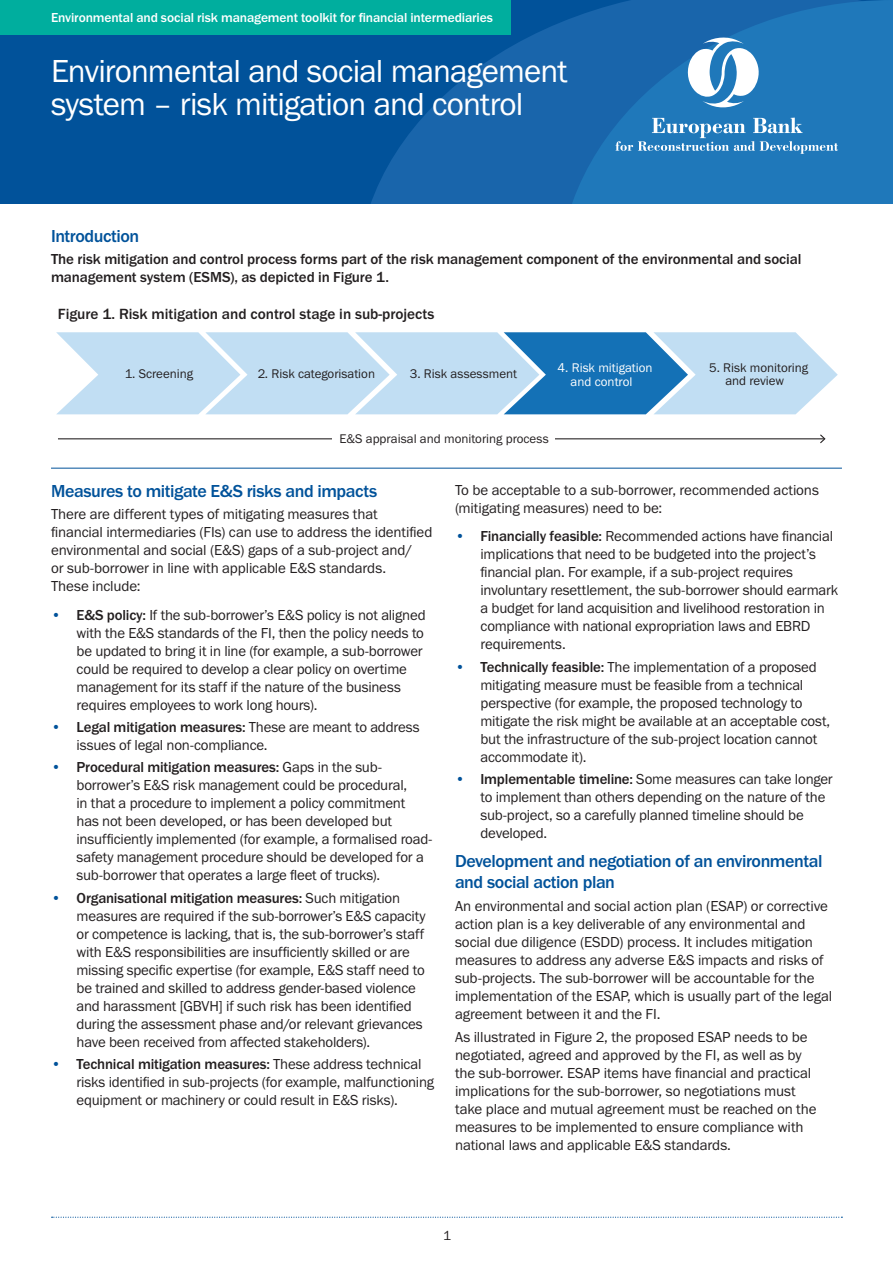
<style>
.page{position:relative;width:893px;height:1263px;background:#fff}
.page>*{position:absolute;margin:0;border:0;box-sizing:border-box;transform-origin:0 0}
.Template_main_document_heading{font:33px/33px "Franklin Gothic URW Boo";letter-spacing:-.025em;color:#fff}
.Level_1_heading_12_14_Medium{font:500 18px/21px "Franklin Gothic URW";letter-spacing:-.025em;color:#01529a}
.t1{font:500 15.3px "Franklin Gothic URW";color:#231f20}
.Body_text_10_12{font:15px/18px "Franklin Gothic URW Boo";letter-spacing:-.015em;color:#231f20}
.Body_text_10_12_space_after{font:15px/18px "Franklin Gothic URW Boo";letter-spacing:-.01em;color:#231f20}
.Body_text_10_12_space_after-2{font:500 15px/18px "Franklin Gothic URW";letter-spacing:-.005em;color:#231f20}
.Top_banner_header_8_16_Med_white{font:500 13.5px "Franklin Gothic URW";letter-spacing:-.01em;color:#fff}
.t2{font:13.5px "Franklin Gothic URW Boo";color:#231f20}
.t3{font:13.05px/13.8px "Franklin Gothic URW Boo";color:#231f20}
.t4{font:13.05px/13.8px "Franklin Gothic URW Boo";color:#fff;text-align:center}
.s1{color:#01529a}
.s2{font-family:"Franklin Gothic URW";font-weight:500}
</style>
<div class="page">
<svg style="left:52px;top:1217px;width:790px;height:1px"></svg>
<div style="left:0;top:0;width:893px;height:204px;background:#01529a"></div>
<svg style="left:357px;top:0;width:201px;height:204px;fill:#1965ab"></svg>
<svg style="left:558px;top:0;width:335px;height:204px;background:#1c70b4"></svg>
<svg style="left:615px;top:118px;width:223px;height:36px;background:#468fc6"></svg>
<svg style="left:686px;top:38px;width:74px;height:71px;background:#81b2d7"></svg>
<div style="left:0;top:0;width:510px;height:34px;background:#00ae9e"></div>
<hr style="left:51px;top:468px;width:791px;height:1px;background:#01529a">
<svg style="left:56px;top:332px;width:782px;height:82px;background:#a7cde9"></svg>
<hr style="left:58px;top:438px;width:766px;height:1px;background:#231f20">
<svg style="left:820px;top:434px;width:5px;height:9px"></svg>
<div style="left:333px;top:428px;width:222px;height:20px;background:#fff"></div>
<p class="Top_banner_header_8_16_Med_white" style="left:51px;top:9px;width:444px">Environmental and social risk management toolkit for financial intermediaries</p>
<p class="Template_main_document_heading" style="left:51px;top:53px;width:518px">Environmental and social management system – risk mitigation and control</p>
<p class="Level_1_heading_12_14_Medium" style="left:51px;top:225px;width:90px">Introduction</p>
<p class="Body_text_10_12_space_after-2" style="left:51px;top:250px;width:752px">The risk mitigation and control process forms part of the risk management component of the environmental and social management system (ESMS), as depicted in Figure 1.</p>
<p class="t1" style="left:58px;top:305px;width:378px">Figure 1. Risk mitigation and control stage in sub-projects</p>
<p class="t3" style="left:125px;top:366px;width:70px">1. Screening</p>
<p class="t3" style="left:258px;top:366px;width:119px">2. Risk categorisation</p>
<p class="t3" style="left:410px;top:366px;width:109px">3. Risk assessment</p>
<p class="t3" style="left:725px;top:360px;width:84px;text-indent:-16px">5. Risk monitoring and review</p>
<p class="t4" style="left:558px;top:360px;width:97px">4. Risk mitigation and control</p>
<p class="t3" style="left:339px;top:431px;width:211px">E&amp;S appraisal and monitoring process</p>
<p class="Body_text_10_12_space_after" style="left:455px;top:480px;width:365px">To be acceptable to a sub-borrower, recommended actions (mitigating measures) need to be:</p>
<p class="Body_text_10_12" style="left:480px;top:527px;width:359px;text-indent:-26px"><span class="s1">•</span> <span class="s2">Financially feasible:</span> Recommended actions have financial implications that need to be budgeted into the project’s financial plan. For example, if a sub-project requires involuntary resettlement, the sub-borrower should earmark a budget for land acquisition and livelihood restoration in compliance with national expropriation laws and EBRD requirements.</p>
<p class="Body_text_10_12" style="left:480px;top:657px;width:351px;text-indent:-26px"><span class="s1">•</span> <span class="s2">Technically feasible:</span> The implementation of a proposed mitigating measure must be feasible from a technical perspective (for example, the proposed technology to mitigate the risk might be available at an acceptable cost, but the infrastructure of the sub-project location cannot accommodate it).</p>
<p class="Body_text_10_12" style="left:480px;top:770px;width:354px;text-indent:-26px"><span class="s1">•</span> <span class="s2">Implementable timeline:</span> Some measures can take longer to implement than others depending on the nature of the sub-project, so a carefully planned timeline should be developed.</p>
<p class="Level_1_heading_12_14_Medium" style="left:455px;top:851px;width:369px">Development and negotiation of an environmental and social action plan</p>
<p class="Body_text_10_12" style="left:455px;top:897px;width:379px">An environmental and social action plan (ESAP) or corrective action plan is a key deliverable of any environmental and social due diligence (ESDD) process. It includes mitigation measures to address any adverse E&amp;S impacts and risks of sub-projects. The sub-borrower will be accountable for the implementation of the ESAP, which is usually part of the legal agreement between it and the FI.</p>
<p class="Body_text_10_12" style="left:455px;top:1027px;width:363px">As illustrated in Figure 2, the proposed ESAP needs to be negotiated, agreed and approved by the FI, as well as by the sub-borrower. ESAP items have financial and practical implications for the sub-borrower, so negotiations must take place and mutual agreement must be reached on the measures to be implemented to ensure compliance with national laws and applicable E&amp;S standards.</p>
<p class="Level_1_heading_12_14_Medium" style="left:51px;top:480px;width:328px">Measures to mitigate E&amp;S risks and impacts</p>
<p class="Body_text_10_12_space_after" style="left:51px;top:505px;width:383px">There are different types of mitigating measures that financial intermediaries (FIs) can use to address the identified environmental and social (E&amp;S) gaps of a sub-project and/<br>or sub-borrower in line with applicable E&amp;S standards.<br>These include:</p>
<p class="Body_text_10_12" style="left:77px;top:606px;width:351px;text-indent:-26px"><span class="s1">•</span> <span class="s2">E&amp;S policy:</span> If the sub-borrower’s E&amp;S policy is not aligned with the E&amp;S standards of the FI, then the policy needs to be updated to bring it in line (for example, a sub-borrower could be required to develop a clear policy on overtime management for its staff if the nature of the business requires employees to work long hours).</p>
<p class="Body_text_10_12" style="left:77px;top:718px;width:345px;text-indent:-26px"><span class="s1">•</span> <span class="s2">Legal mitigation measures:</span> These are meant to address issues of legal non-compliance.</p>
<p class="Body_text_10_12" style="left:77px;top:758px;width:357px;text-indent:-26px"><span class="s1">•</span> <span class="s2">Procedural mitigation measures:</span> Gaps in the sub&shy;borrower’s E&amp;S risk management could be procedural,<br>in that a procedure to implement a policy commitment<br>has not been developed, or has been developed but insufficiently implemented (for example, a formalised road&shy;safety management procedure should be developed for a sub-borrower that operates a large fleet of trucks).</p>
<p class="Body_text_10_12" style="left:77px;top:888px;width:351px;text-indent:-26px"><span class="s1">•</span> <span class="s2">Organisational mitigation measures:</span> Such mitigation measures are required if the sub-borrower’s E&amp;S capacity or competence is lacking, that is, the sub-borrower’s staff with E&amp;S responsibilities are insufficiently skilled or are missing specific expertise (for example, E&amp;S staff need to be trained and skilled to address gender-based violence and harassment [GBVH] if such risk has been identified during the assessment phase and/or relevant grievances have been received from affected stakeholders).</p>
<p class="Body_text_10_12" style="left:77px;top:1055px;width:359px;text-indent:-26px"><span class="s1">•</span> <span class="s2">Technical mitigation measures:</span> These address technical risks identified in sub-projects (for example, malfunctioning equipment or machinery or could result in E&amp;S risks).</p>
<p class="t2" style="left:443px;top:1227px;width:9px">1</p>
</div>
